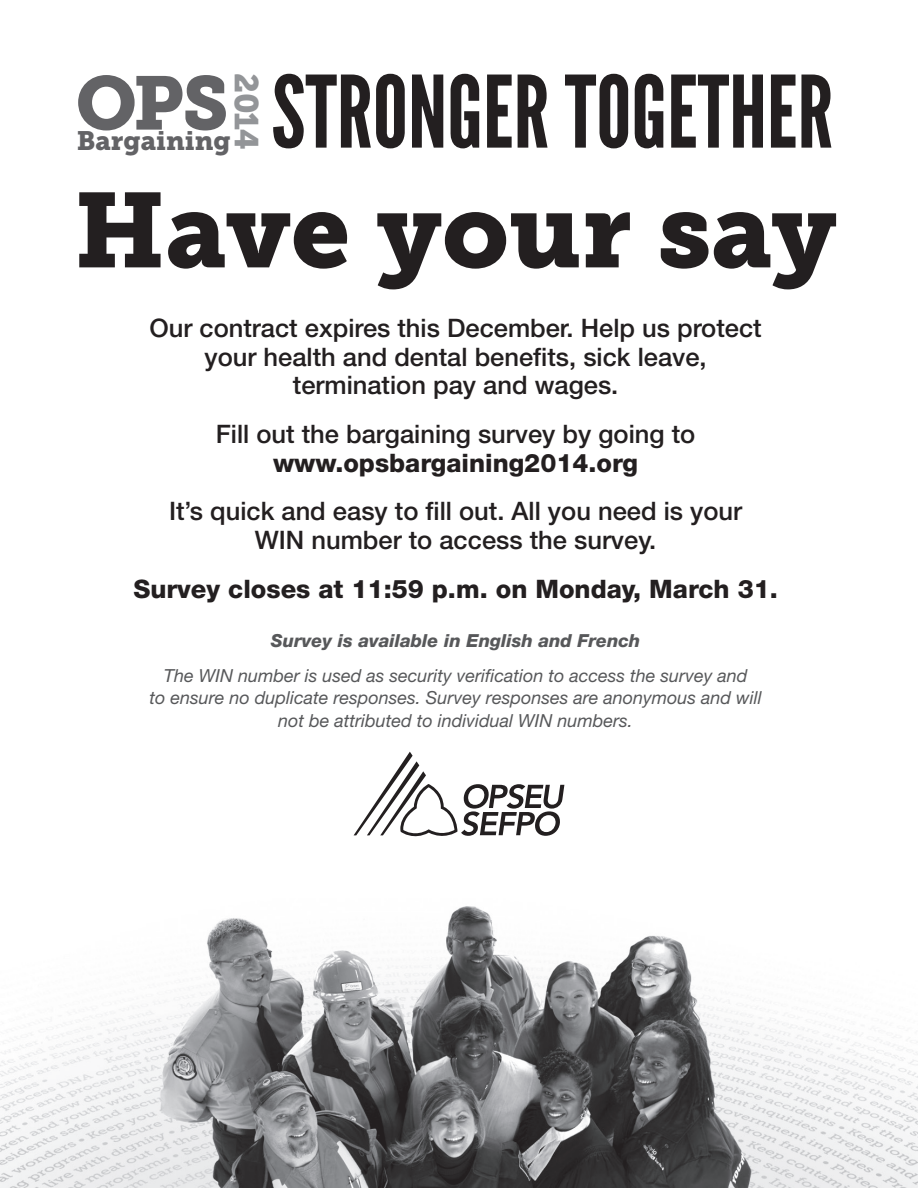
<style>
.page{position:relative;width:918px;height:1188px;background:#fff}
.page>*{position:absolute;margin:0;border:0;box-sizing:border-box;transform-origin:0 0}
.t1{font:105px "Museo Slab 900";color:#231f20}
.t2{font:99.45px "League Gothic";color:#231f20}
.t3{font:75.15px "Museo Slab 900";color:#636366}
.t4{font:33px "Museo Slab 900";color:#939598}
.t5{font:26.55px "Museo Slab 900";color:#636366}
.t6{font:500 25.5px/28.5px "Helvetica Neue LT Std";color:#231f20;text-align:center}
.t7{font:800 25.5px "Helvetica Neue LT Std";color:#231f20}
.t8{font:italic 18px/22.5px "Helvetica Neue LT Std";color:#57585a;text-align:center}
.t9{font:italic 800 18px "Helvetica Neue LT Std";color:#57585a}
</style>
<div class="page">
<img style="left:0;top:906px;width:918px;height:282px">
<svg style="left:354px;top:752px;width:210px;height:85px"></svg>
<h2 class="t2" style="left:133px;top:55px;width:702px"><sup>PS</sup> STRONGER TOGETHER</h2>
<p class="t4" style="left:265px;top:73px;width:78px;rotate:90deg">2014</p>
<h3 class="t3" style="left:76px;top:60px;width:63px">O</h3>
<p class="t5" style="left:77px;top:125px;width:156px">Bargaining</p>
<h1 class="t1" style="left:74px;top:170px;width:764px">Have your say</h1>
<p class="t6" style="left:149px;top:314px;width:614px">Our contract expires this December. Help us protect your health and dental benefits, sick leave, termination pay and wages.</p>
<p class="t6" style="left:216px;top:420px;width:481px">Fill out the bargaining survey by going to</p>
<p class="t7" style="left:273px;top:447px;width:367px">www.opsbargaining2014.org</p>
<p class="t6" style="left:169px;top:497px;width:575px">It’s quick and easy to fill out. All you need is your<br>WIN number to access the survey.</p>
<p class="t7" style="left:133px;top:573px;width:646px">Survey closes at 11:59 p.m. on Monday, March 31.</p>
<p class="t9" style="left:271px;top:630px;width:371px">Survey is available in English and French</p>
<p class="t8" style="left:149px;top:664px;width:614px">The WIN number is used as security verification to access the survey and<br>to ensure no duplicate responses. Survey responses are anonymous and will not be attributed to individual WIN numbers.</p>
</div>
